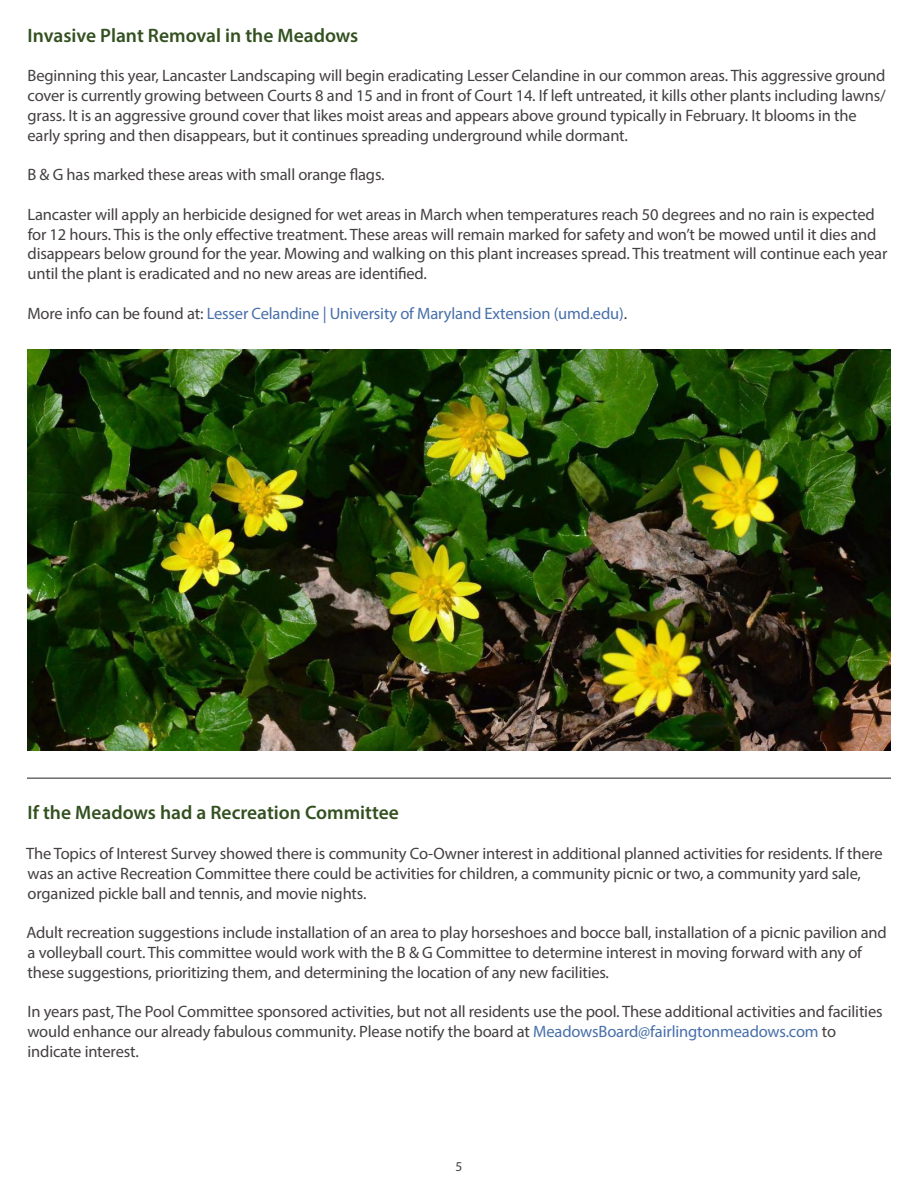
<style>
.page{position:relative;width:918px;height:1188px;background:#fff}
.page>*{position:absolute;margin:0;border:0;box-sizing:border-box;transform-origin:0 0}
.t1{font:600 19.5px "Myriad Pro";color:#335120}
.t2{font:16.5px/19.8px "Myriad Pro";letter-spacing:-.01em;color:#444041}
.t3{font:16.5px "Myriad Pro";letter-spacing:-.01em;color:#476faa}
.t4{font:13.5px "Myriad Pro";color:#444041}
.s1{color:#444041}
.s2{color:#476faa}
</style>
<div class="page">
<hr style="left:27px;top:778px;width:864px;height:1px;background:#241f1f">
<img style="left:27px;top:350px;width:864px;height:400px">
<p class="t1" style="left:28px;top:23px;width:332px">Invasive Plant Removal in the Meadows</p>
<p class="t2" style="left:28px;top:66px;width:860px">Beginning this year, Lancaster Landscaping will begin eradicating Lesser Celandine in our common areas. This aggressive ground cover is currently growing between Courts 8 and 15 and in front of Court 14. If left untreated, it kills other plants including lawns/ grass. It is an aggressive ground cover that likes moist areas and appears above ground typically in February. It blooms in the early spring and then disappears, but it continues spreading underground while dormant.</p>
<p class="t2" style="left:28px;top:165px;width:359px">B &amp; G has marked these areas with small orange flags.</p>
<p class="t2" style="left:28px;top:204px;width:861px">Lancaster will apply an herbicide designed for wet areas in March when temperatures reach 50 degrees and no rain is expected for 12 hours. This is the only effective treatment. These areas will remain marked for safety and won’t be mowed until it dies and disappears below ground for the year. Mowing and walking on this plant increases spread. This treatment will continue each year until the plant is eradicated and no new areas are identified.</p>
<p class="t3" style="left:27px;top:303px;width:601px"><span class="s1">More info can be found at:</span> Lesser Celandine | University of Maryland Extension (umd.edu)<span class="s1">.</span></p>
<p class="t1" style="left:28px;top:800px;width:373px">If the Meadows had a Recreation Committee</p>
<p class="t2" style="left:26px;top:843px;width:858px">The Topics of Interest Survey showed there is community Co-Owner interest in additional planned activities for residents. If there was an active Recreation Committee there could be activities for children, a community picnic or two, a community yard sale, organized pickle ball and tennis, and movie nights.</p>
<p class="t2" style="left:26px;top:922px;width:862px">Adult recreation suggestions include installation of an area to play horseshoes and bocce ball, installation of a picnic pavilion and a volleyball court. This committee would work with the B &amp; G Committee to determine interest in moving forward with any of these suggestions, prioritizing them, and determining the location of any new facilities.</p>
<p class="t2" style="left:27px;top:1002px;width:857px">In years past, The Pool Committee sponsored activities, but not all residents use the pool. These additional activities and facilities would enhance our already fabulous community. Please notify the board at <span class="s2">MeadowsBoard@fairlingtonmeadows.com</span> to indicate interest.</p>
<p class="t4" style="left:456px;top:1158px;width:8px">5</p>
</div>
